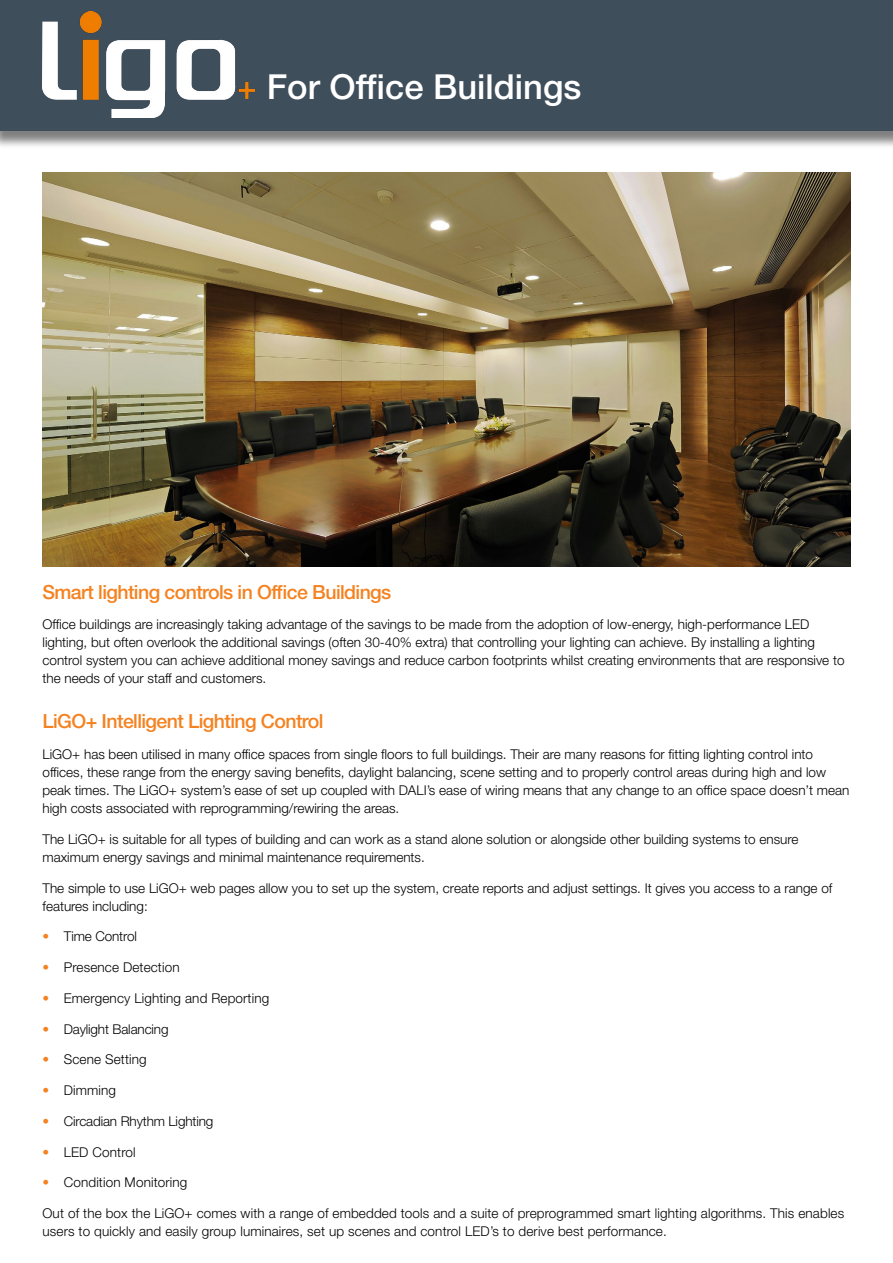
<style>
.page{position:relative;width:893px;height:1263px;background:#fff}
.page>*{position:absolute;margin:0;border:0;box-sizing:border-box;transform-origin:0 0}
.t1{font:500 34.5px "Helvetica Neue LT Std";color:#fff}
.t2{font:500 19.5px "Helvetica Neue LT Std";letter-spacing:-.03em;color:#f58220}
.t3{font:300 13.5px/18px "Helvetica Neue LT Std";color:#000}
.s1{color:#f58220}
</style>
<div class="page">
<div style="left:0;top:0;width:893px;height:150px;background:#000;opacity:.5"></div>
<div style="left:0;top:0;width:893px;height:131px;background:#3f4e5b"></div>
<img style="left:43px;top:172px;width:807px;height:395px">
<img style="left:43px;top:12px;width:211px;height:105px">
<h1 class="t1" style="left:267px;top:66px;width:316px">For Office Buildings</h1>
<h2 class="t2" style="left:43px;top:580px;width:350px">Smart lighting controls in Office Buildings</h2>
<p class="t3" style="left:43px;top:615px;width:803px">Office buildings are increasingly taking advantage of the savings to be made from the adoption of low-energy, high-performance LED lighting, but often overlook the additional savings (often 30-40% extra) that controlling your lighting can achieve. By installing a lighting control system you can achieve additional money savings and reduce carbon footprints whilst creating environments that are responsive to the needs of your staff and customers.</p>
<h2 class="t2" style="left:43px;top:710px;width:283px">LiGO+ Intelligent Lighting Control</h2>
<p class="t3" style="left:43px;top:745px;width:808px">LiGO+ has been utilised in many office spaces from single floors to full buildings. Their are many reasons for fitting lighting control into offices, these range from the energy saving benefits, daylight balancing, scene setting and to properly control areas during high and low peak times. The LiGO+ system’s ease of set up coupled with DALI’s ease of wiring means that any change to an office space doesn’t mean high costs associated with reprogramming/rewiring the areas.</p>
<p class="t3" style="left:43px;top:830px;width:757px">The LiGO+ is suitable for all types of building and can work as a stand alone solution or alongside other building systems to ensure maximum energy savings and minimal maintenance requirements.</p>
<p class="t3" style="left:43px;top:878px;width:791px">The simple to use LiGO+ web pages allow you to set up the system, create reports and adjust settings. It gives you access to a range of features including:</p>
<p class="t3" style="left:43px;top:927px;width:96px"><span class="s1">•</span> Time Control</p>
<p class="t3" style="left:43px;top:958px;width:139px"><span class="s1">•</span> Presence Detection</p>
<p class="t3" style="left:43px;top:989px;width:228px"><span class="s1">•</span> Emergency Lighting and Reporting</p>
<p class="t3" style="left:43px;top:1019px;width:127px"><span class="s1">•</span> Daylight Balancing</p>
<p class="t3" style="left:43px;top:1050px;width:106px"><span class="s1">•</span> Scene Setting</p>
<p class="t3" style="left:43px;top:1081px;width:75px"><span class="s1">•</span> Dimming</p>
<p class="t3" style="left:43px;top:1112px;width:172px"><span class="s1">•</span> Circadian Rhythm Lighting</p>
<p class="t3" style="left:43px;top:1143px;width:95px"><span class="s1">•</span> LED Control</p>
<p class="t3" style="left:43px;top:1173px;width:146px"><span class="s1">•</span> Condition Monitoring</p>
<p class="t3" style="left:43px;top:1204px;width:803px">Out of the box the LiGO+ comes with a range of embedded tools and a suite of preprogrammed smart lighting algorithms. This enables users to quickly and easily group luminaires, set up scenes and control LED’s to derive best performance.</p>
</div>
